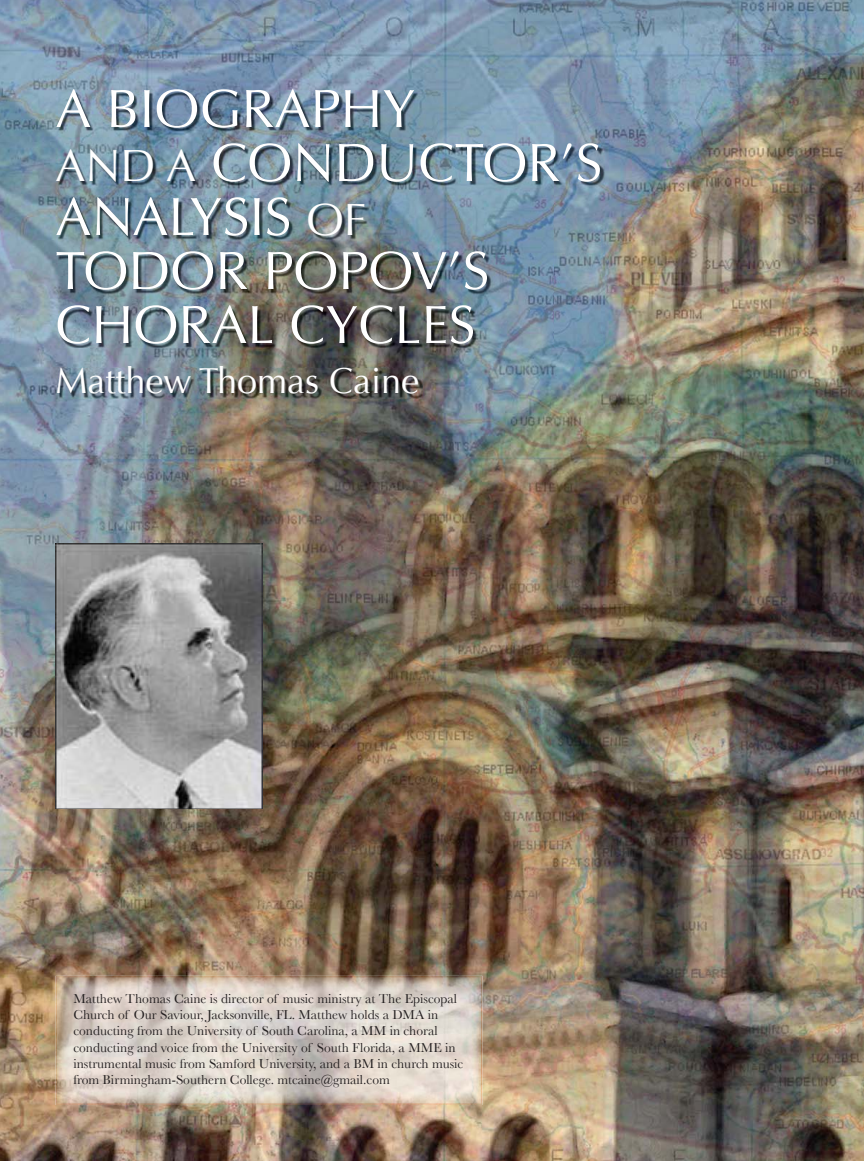
<style>
.page{position:relative;width:864px;height:1161px;background:#fff}
.page>*{position:absolute;margin:0;border:0;box-sizing:border-box;transform-origin:0 0}
.t1{font:54px/54px "Optima";color:#fff}
.t2{font:36px "Optima";color:#fff}
.t3{font:13.5px/16.2px "Baskerville";color:#231f20}
.s1{font-size:45px}
</style>
<div class="page">
<img style="left:0;top:0;width:864px;height:1161px">
<img style="left:58px;top:92px;width:547px;height:256px">
<img style="left:59px;top:369px;width:364px;height:29px">
<img style="left:55px;top:976px;width:427px;height:129px">
<img style="left:55px;top:543px;width:207px;height:266px">
<h1 class="t1" style="left:55px;top:82px;width:548px">A BIOGRAPHY<br><span class="s1">AND A</span> CONDUCTOR’S<br>ANALYSIS <span class="s1">OF<br></span>TODOR POPOV’S<br>CHORAL CYCLES</h1>
<h2 class="t2" style="left:55px;top:360px;width:365px">Matthew Thomas Caine</h2>
<p class="t3" style="left:73px;top:990px;width:392px">Matthew Thomas Caine is director of music ministry at The Episcopal Church of Our Saviour, Jacksonville, FL. Matthew holds a DMA in conducting from the University of South Carolina, a MM in choral conducting and voice from the University of South Florida, a MME in instrumental music from Samford University, and a BM in church music from Birmingham-Southern College. mtcaine@gmail.com</p>
</div>
